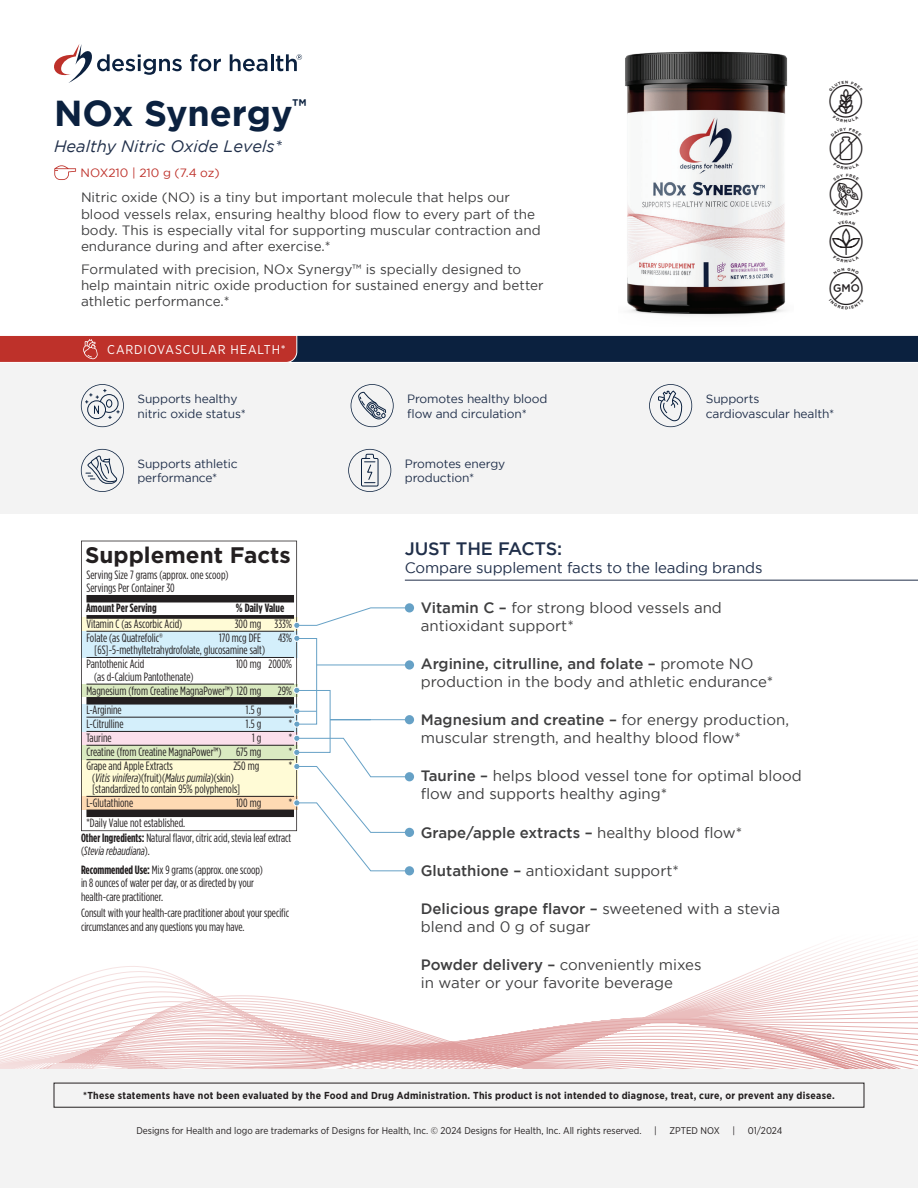
<style>
.page{position:relative;width:918px;height:1188px;background:#fff}
.page>*{position:absolute;margin:0;border:0;box-sizing:border-box;transform-origin:0 0}
.t1{font:700 36px "Gotham";letter-spacing:-.005em;color:#0b213f}
.t2{font:700 22.5px "Gotham";color:#231f20}
.t3{font:500 18px "Gotham";letter-spacing:-.01em;color:#202f4a}
.t4{font:italic 16.5px "Gotham";color:#202f4a}
.t5{font:15px/18px "Gotham";color:#3e3e3f}
.t6{font:15px "Gotham";letter-spacing:-.01em;color:#202f4a}
.t7{font:500 15px "Gotham";color:#3e3e3f}
.t8{font:13.5px/16.2px "Gotham";color:#3e3e3f}
.t9{font:12.75px "Gotham Narrow";letter-spacing:.065em;color:#fff}
.t10{font:12px/13.5px "Gotham Condensed";color:#231f20}
.t11{font:12px/14.4px "Gotham";letter-spacing:-.01em;color:#202f4a}
.t12{font:700 12px "Gotham Condensed";color:#231f20}
.t13{font:12px "Gotham";color:#be312a}
.t14{font:700 10.2px "Gotham Narrow";letter-spacing:.03em;color:#231f20}
.t15{font:9.75px "Gotham Narrow";color:#231f20}
.s1{font-style:italic}
.s2{font-weight:700}
.s3{font-weight:500}
.s4{font-weight:400}
</style>
<div class="page">
<svg style="left:0;top:945px;width:918px;height:124px"></svg>
<svg style="left:54px;top:44px;width:128px;height:39px"></svg>
<svg style="left:190px;top:54px;width:31px;height:17px"></svg>
<svg style="left:230px;top:54px;width:72px;height:17px"></svg>
<div style="left:0;top:1069px;width:918px;height:119px;background:#f3f3f3"></div>
<div style="left:0;top:362px;width:918px;height:152px;background:#f3f3f3"></div>
<svg style="left:81px;top:384px;width:43px;height:43px"></svg>
<svg style="left:351px;top:384px;width:43px;height:43px"></svg>
<svg style="left:649px;top:384px;width:43px;height:43px"></svg>
<svg style="left:81px;top:449px;width:43px;height:43px"></svg>
<svg style="left:348px;top:449px;width:43px;height:43px"></svg>
<svg style="left:81px;top:541px;width:216px;height:290px"></svg>
<div style="left:86px;top:595px;width:208px;height:7px;background:#231f20"></div>
<svg style="left:86px;top:615px;width:208px;height:4px"></svg>
<hr style="left:86px;top:717px;width:208px;height:1px;background:#231f20">
<div style="left:86px;top:697px;width:208px;height:8px;background:#231f20"></div>
<hr style="left:86px;top:684px;width:208px;height:1px;background:#231f20">
<hr style="left:86px;top:631px;width:208px;height:1px;background:#231f20">
<hr style="left:86px;top:745px;width:208px;height:1px;background:#231f20">
<hr style="left:86px;top:731px;width:208px;height:1px;background:#231f20">
<hr style="left:86px;top:759px;width:208px;height:1px;background:#231f20">
<hr style="left:86px;top:796px;width:208px;height:1px;background:#231f20">
<div style="left:86px;top:810px;width:208px;height:7px;background:#231f20"></div>
<hr style="left:86px;top:657px;width:208px;height:1px;background:#231f20">
<div style="left:293px;top:622px;width:7px;height:7px;border:1px solid #fff;border-radius:50%"></div>
<div style="left:293px;top:763px;width:7px;height:7px;border:1px solid #fff;border-radius:50%"></div>
<div style="left:405px;top:603px;width:9px;height:9px;background:#66a1c6;border-radius:50%"></div>
<div style="left:405px;top:828px;width:9px;height:9px;background:#66a1c6;border-radius:50%"></div>
<div style="left:293px;top:735px;width:7px;height:7px;border:1px solid #fff;border-radius:50%"></div>
<div style="left:405px;top:772px;width:9px;height:9px;background:#66a1c6;border-radius:50%"></div>
<div style="left:293px;top:799px;width:7px;height:7px;border:1px solid #fff;border-radius:50%"></div>
<div style="left:405px;top:866px;width:9px;height:9px;background:#66a1c6;border-radius:50%"></div>
<div style="left:293px;top:635px;width:7px;height:7px;border:1px solid #fff;border-radius:50%"></div>
<div style="left:405px;top:660px;width:9px;height:10px;background:#66a1c6;border-radius:50%"></div>
<div style="left:293px;top:708px;width:7px;height:7px;border:1px solid #fff;border-radius:50%"></div>
<div style="left:293px;top:721px;width:7px;height:7px;border:1px solid #fff;border-radius:50%"></div>
<hr style="left:317px;top:665px;width:90px;height:1px;background:#66a1c6">
<svg style="left:294px;top:608px;width:113px;height:20px"></svg>
<div style="left:298px;top:638px;width:19px;height:86px;border:1px solid #66a1c6"></div>
<hr style="left:405px;top:580px;width:513px;height:1px;background:#202f4a">
<div style="left:54px;top:1083px;width:810px;height:25px;border:1px solid #231f20"></div>
<img style="left:625px;top:51px;width:163px;height:266px">
<svg style="left:294px;top:708px;width:23px;height:6px"></svg>
<svg style="left:0;top:335px;width:918px;height:28px;background:#523647"></svg>
<svg style="left:54px;top:165px;width:22px;height:15px"></svg>
<svg style="left:294px;top:687px;width:6px;height:5px"></svg>
<div style="left:293px;top:687px;width:7px;height:7px;border:1px solid #fff;border-radius:50%"></div>
<svg style="left:294px;top:735px;width:114px;height:136px"></svg>
<div style="left:293px;top:749px;width:7px;height:7px;border:1px solid #fff;border-radius:50%"></div>
<div style="left:298px;top:690px;width:32px;height:63px;border:1px solid #66a1c6"></div>
<hr style="left:330px;top:719px;width:77px;height:1px;background:#66a1c6">
<div style="left:405px;top:715px;width:9px;height:9px;background:#66a1c6;border-radius:50%"></div>
<h1 class="t1" style="left:54px;top:92px;width:254px">NOx Synergy<sup>™</sup></h1>
<h3 class="t4" style="left:54px;top:137px;width:229px">Healthy Nitric Oxide Levels*</h3>
<p class="t8" style="left:81px;top:189px;width:461px">Nitric oxide (NO) is a tiny but important molecule that helps our blood vessels relax, ensuring healthy blood flow to every part of the body. This is especially vital for supporting muscular contraction and endurance during and after exercise.*</p>
<p class="t8" style="left:81px;top:261px;width:464px">Formulated with precision, NOx Synergy™ is specially designed to help maintain nitric oxide production for sustained energy and better athletic performance.*</p>
<p class="t13" style="left:81px;top:166px;width:141px">NOX210 | 210 g (7.4 oz)</p>
<p class="t9" style="left:107px;top:342px;width:180px">CARDIOVASCULAR HEALTH*</p>
<p class="t11" style="left:137px;top:392px;width:110px">Supports healthy nitric oxide status*</p>
<p class="t11" style="left:407px;top:392px;width:142px">Promotes healthy blood flow and circulation*</p>
<p class="t11" style="left:706px;top:392px;width:130px">Supports cardiovascular health*</p>
<p class="t11" style="left:137px;top:456px;width:102px">Supports athletic performance*</p>
<p class="t11" style="left:405px;top:456px;width:102px">Promotes energy production*</p>
<h2 class="t2" style="left:85px;top:540px;width:207px">Supplement Facts</h2>
<p class="t10" style="left:86px;top:568px;width:144px;line-height:12.8px">Serving Size 7 grams (approx. one scoop)<br>Servings Per Container 30</p>
<p class="t12" style="left:86px;top:601px;width:72px">Amount Per Serving</p>
<p class="t12" style="left:236px;top:601px;width:50px">% Daily Value</p>
<p class="t10" style="left:86px;top:617px;width:97px">Vitamin C (as Ascorbic Acid)</p>
<p class="t10" style="left:235px;top:617px;width:59px">300 mg 333%</p>
<p class="t10" style="left:86px;top:631px;width:78px">Folate (as Quatrefolic®</p>
<p class="t10" style="left:219px;top:631px;width:43px">170 mcg DFE</p>
<p class="t10" style="left:278px;top:631px;width:16px">43%</p>
<p class="t10" style="left:86px;top:643px;width:180px;line-height:14.1px;text-indent:8px">[6S]-5-methyltetrahydrofolate, glucosamine salt)<br>Pantothenic Acid</p>
<p class="t10" style="left:236px;top:657px;width:58px">100 mg 2000%</p>
<p class="t10" style="left:86px;top:669px;width:176px;line-height:14.1px;text-indent:8px">(as d-Calcium Pantothenate)<br>Magnesium (from Creatine MagnaPower™) 120 mg</p>
<p class="t10" style="left:278px;top:684px;width:16px">29%</p>
<p class="t10" style="left:86px;top:703px;width:37px">L-Arginine</p>
<p class="t10" style="left:246px;top:703px;width:17px">1.5 g</p>
<p class="t10" style="left:289px;top:703px;width:5px">*</p>
<p class="t10" style="left:86px;top:717px;width:39px">L-Citrulline</p>
<p class="t10" style="left:246px;top:717px;width:17px">1.5 g</p>
<p class="t10" style="left:289px;top:717px;width:5px">*</p>
<p class="t10" style="left:86px;top:731px;width:27px">Taurine</p>
<p class="t10" style="left:252px;top:731px;width:11px">1 g</p>
<p class="t10" style="left:289px;top:731px;width:5px">*</p>
<p class="t10" style="left:86px;top:745px;width:176px">Creatine (from Creatine MagnaPower™) 675 mg</p>
<p class="t10" style="left:289px;top:745px;width:5px">*</p>
<p class="t10" style="left:86px;top:759px;width:88px">Grape and Apple Extracts</p>
<p class="t10" style="left:233px;top:759px;width:27px">250 mg</p>
<p class="t10" style="left:289px;top:759px;width:5px">*</p>
<p class="t10" style="left:92px;top:772px;width:150px;line-height:11.4px">(<span class="s1">Vitis vinifera</span>)(fruit)(<span class="s1">Malus pumila</span>)(skin) [standardized to contain 95% polyphenols]</p>
<p class="t10" style="left:86px;top:796px;width:48px">L-Glutathione</p>
<p class="t10" style="left:236px;top:796px;width:27px">100 mg</p>
<p class="t10" style="left:289px;top:796px;width:5px">*</p>
<p class="t10" style="left:86px;top:816px;width:100px">*Daily Value not established.</p>
<p class="t10" style="left:81px;top:831px;width:212px"><span class="s2">Other Ingredients:</span> Natural flavor, citric acid, stevia leaf extract (<span class="s1">Stevia rebaudiana</span>).</p>
<p class="t10" style="left:81px;top:863px;width:183px"><span class="s2">Recommended Use:</span> Mix 9 grams (approx. one scoop) in 8 ounces of water per day, or as directed by your health‑care practitioner.</p>
<p class="t10" style="left:81px;top:906px;width:210px">Consult with your health-care practitioner about your specific circumstances and any questions you may have.</p>
<h3 class="t3" style="left:405px;top:538px;width:159px">JUST THE FACTS:</h3>
<p class="t6" style="left:405px;top:559px;width:359px">Compare supplement facts to the leading brands</p>
<p class="t5" style="left:421px;top:598px;width:303px"><span class="s3">Vitamin C –</span> for strong blood vessels and antioxidant support*</p>
<p class="t5" style="left:421px;top:654px;width:354px"><span class="s3">Arginine, citrulline, and folate –</span> promote NO production in the body and athletic endurance*</p>
<p class="t5" style="left:421px;top:711px;width:370px"><span class="s3">Magnesium and creatine –</span> for energy production, muscular strength, and healthy blood flow*</p>
<p class="t5" style="left:421px;top:767px;width:383px"><span class="s3">Taurine –</span> helps blood vessel tone for optimal blood flow and supports healthy aging*</p>
<p class="t7" style="left:421px;top:824px;width:323px">Grape/apple extracts – <span class="s4">healthy blood flow*</span></p>
<p class="t5" style="left:421px;top:861px;width:260px"><span class="s3">Glutathione –</span> antioxidant support*</p>
<p class="t5" style="left:421px;top:900px;width:361px"><span class="s3">Delicious grape flavor –</span> sweetened with a stevia blend and 0 g of sugar</p>
<p class="t5" style="left:421px;top:956px;width:282px"><span class="s3">Powder delivery –</span> conveniently mixes in water or your favorite beverage</p>
<p class="t14" style="left:83px;top:1089px;width:753px">*These statements have not been evaluated by the Food and Drug Administration. This product is not intended to diagnose, treat, cure, or prevent any disease.</p>
<p class="t15" style="left:136px;top:1125px;width:507px">Designs for Health and logo are trademarks of Designs for Health, Inc. © 2024 Designs for Health, Inc. All rights reserved.</p>
<p class="t15" style="left:654px;top:1125px;width:4px">|</p>
<p class="t15" style="left:669px;top:1125px;width:52px">ZPTED NOX</p>
<p class="t15" style="left:732px;top:1125px;width:4px">|</p>
<p class="t15" style="left:748px;top:1125px;width:36px">01/2024</p>
</div>
